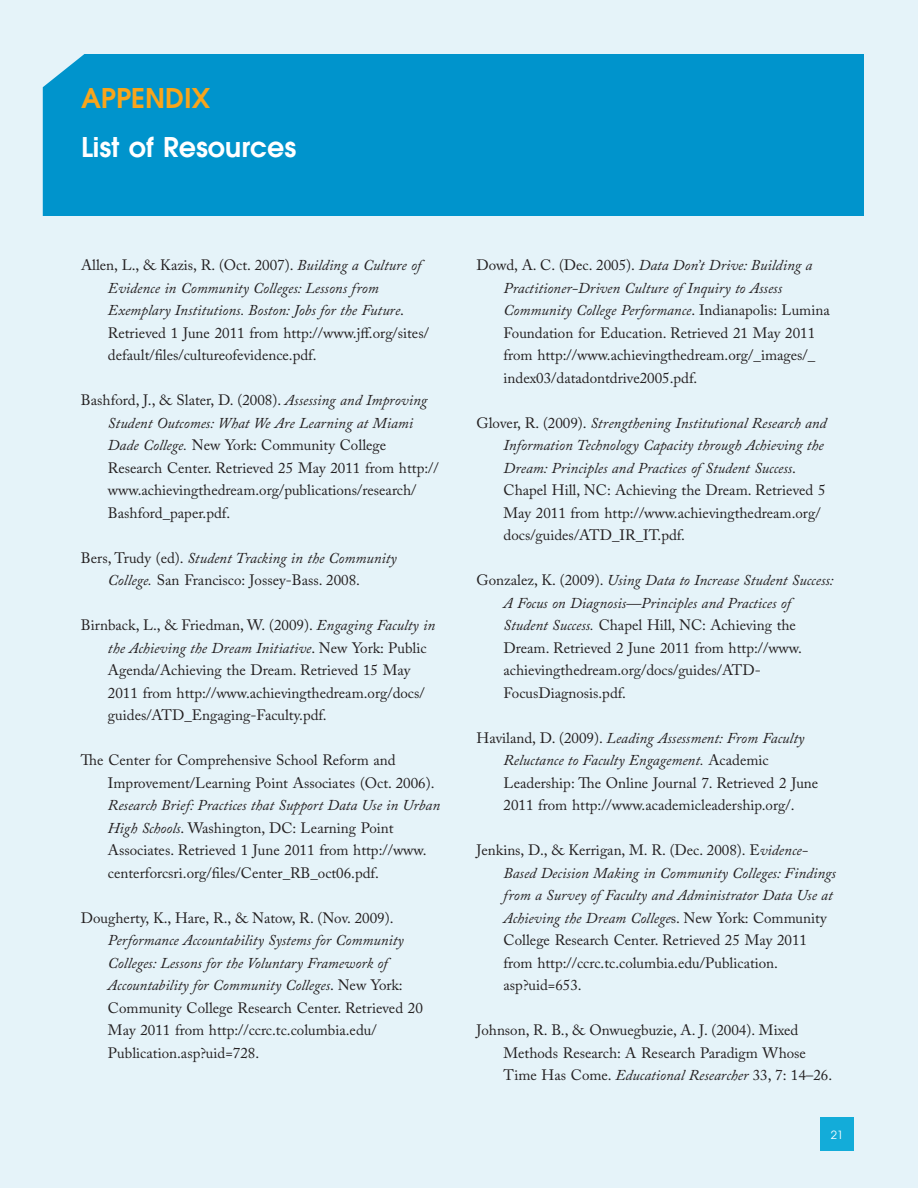
<style>
.page{position:relative;width:918px;height:1188px;background:#e5f3f9}
.page>*{position:absolute;margin:0;border:0;box-sizing:border-box;transform-origin:0 0}
.t1{font:600 27px "Avant Garde";color:#fff}
.t2{font:600 27px "Avant Garde";color:#f9a51b}
.t3{font:15px/22.5px "Adobe Caslon Pro";color:#231f20}
.t4{font:italic 15px/22.5px "Adobe Caslon Pro";color:#231f20}
.t5{font:11.25px "Avant Garde";color:#fff}
.s1{font-style:italic}
.s2{font-style:normal}
</style>
<div class="page">
<div style="left:820px;top:1117px;width:34px;height:34px;background:#13acd9"></div>
<div style="left:43px;top:54px;width:821px;height:162px;background:#0094cc"></div>
<h1 class="t2" style="left:81px;top:80px;width:131px">APPENDIX</h1>
<h1 class="t1" style="left:81px;top:130px;width:217px">List of Resources</h1>
<p class="t3" style="left:108px;top:254px;width:322px;text-indent:-27px">Allen, L., &amp; Kazis, R. (Oct. 2007). <span class="s1">Building a Culture of Evidence in Community Colleges: Lessons from Exemplary Institutions. Boston: Jobs for the Future</span>.<br>Retrieved 1 June 2011 from http://www.jff.org/sites/ default/files/cultureofevidence.pdf.</p>
<p class="t3" style="left:108px;top:389px;width:332px;text-indent:-27px">Bashford, J., &amp; Slater, D. (2008). <span class="s1">Assessing and Improving Student Outcomes: What We Are Learning at Miami Dade College.</span> New York: Community College Research Center. Retrieved 25 May 2011 from http:// www.achievingthedream.org/publications/research/ Bashford_paper.pdf.</p>
<p class="t3" style="left:108px;top:546px;width:290px;text-indent:-27px">Bers, Trudy (ed). <span class="s1">Student Tracking in the Community<br>College.</span> San Francisco: Jossey-Bass. 2008.</p>
<p class="t3" style="left:108px;top:614px;width:329px;text-indent:-27px">Birnback, L., &amp; Friedman, W. (2009). <span class="s1">Engaging Faculty in the Achieving the Dream Initiative</span>. New York: Public Agenda/Achieving the Dream. Retrieved 15 May 2011 from http://www.achievingthedream.org/docs/ guides/ATD_Engaging-Faculty.pdf.</p>
<p class="t3" style="left:108px;top:749px;width:328px;text-indent:-27px">The Center for Comprehensive School Reform and<br>Improvement/Learning Point Associates (Oct. 2006).</p>
<p class="t3" style="left:108px;top:794px;width:334px"><span class="s1">Research Brief: Practices that Support Data Use in Urban High Schools</span>. Washington, DC: Learning Point Associates. Retrieved 1 June 2011 from http://www. centerforcsri.org/files/Center_RB_oct06.pdf.</p>
<p class="t3" style="left:81px;top:906px;width:314px">Dougherty, K., Hare, R., &amp; Natow, R. (Nov. 2009).</p>
<p class="t4" style="left:108px;top:929px;width:316px">Performance Accountability Systems for Community Colleges: Lessons for the Voluntary Framework of Accountability for Community Colleges<span class="s2">. New York:<br>Community College Research Center. Retrieved 20<br>May 2011 from http://ccrc.tc.columbia.edu/ Publication.asp?uid=728.</span></p>
<p class="t3" style="left:504px;top:254px;width:328px;text-indent:-27px">Dowd, A. C. (Dec. 2005). <span class="s1">Data Don’t Drive: Building a Practitioner-Driven Culture of Inquiry to Assess Community College Performance</span>. Indianapolis: Lumina Foundation for Education. Retrieved 21 May 2011 from http://www.achievingthedream.org/_images/_ index03/datadontdrive2005.pdf.</p>
<p class="t3" style="left:504px;top:411px;width:325px;text-indent:-27px">Glover, R. (2009). <span class="s1">Strengthening Institutional Research and Information Technology Capacity through Achieving the Dream: Principles and Practices of Student Success</span>.<br>Chapel Hill, NC: Achieving the Dream. Retrieved 5<br>May 2011 from http://www.achievingthedream.org/ docs/guides/ATD_IR_IT.pdf.</p>
<p class="t3" style="left:504px;top:569px;width:332px;text-indent:-27px">Gonzalez, K. (2009). <span class="s1">Using Data to Increase Student Success:<br>A Focus on Diagnosis—Principles and Practices of Student Success.</span> Chapel Hill, NC: Achieving the Dream. Retrieved 2 June 2011 from http://www. achievingthedream.org/docs/guides/ATD-FocusDiagnosis.pdf.</p>
<p class="t3" style="left:504px;top:726px;width:316px;text-indent:-27px">Haviland, D. (2009). <span class="s1">Leading Assessment: From Faculty Reluctance to Faculty Engagement.</span> Academic Leadership: The Online Journal 7. Retrieved 2 June 2011 from http://www.academicleadership.org/.</p>
<p class="t3" style="left:504px;top:839px;width:334px;text-indent:-27px">Jenkins, D., &amp; Kerrigan, M. R. (Dec. 2008). E<span class="s1">vidence-Based Decision Making in Community Colleges: Findings from a Survey of Faculty and Administrator Data Use at Achieving the Dream College</span>s. New York: Community College Research Center. Retrieved 25 May 2011 from http://ccrc.tc.columbia.edu/Publication. asp?uid=653.</p>
<p class="t3" style="left:504px;top:1019px;width:330px;text-indent:-27px">Johnson, R. B., &amp; Onwuegbuzie, A. J. (2004). Mixed<br>Methods Research: A Research Paradigm Whose<br>Time Has Come. <span class="s1">Educational Researcher</span> 33, 7: 14–26.</p>
<p class="t5" style="left:831px;top:1128px;width:14px">21</p>
</div>
